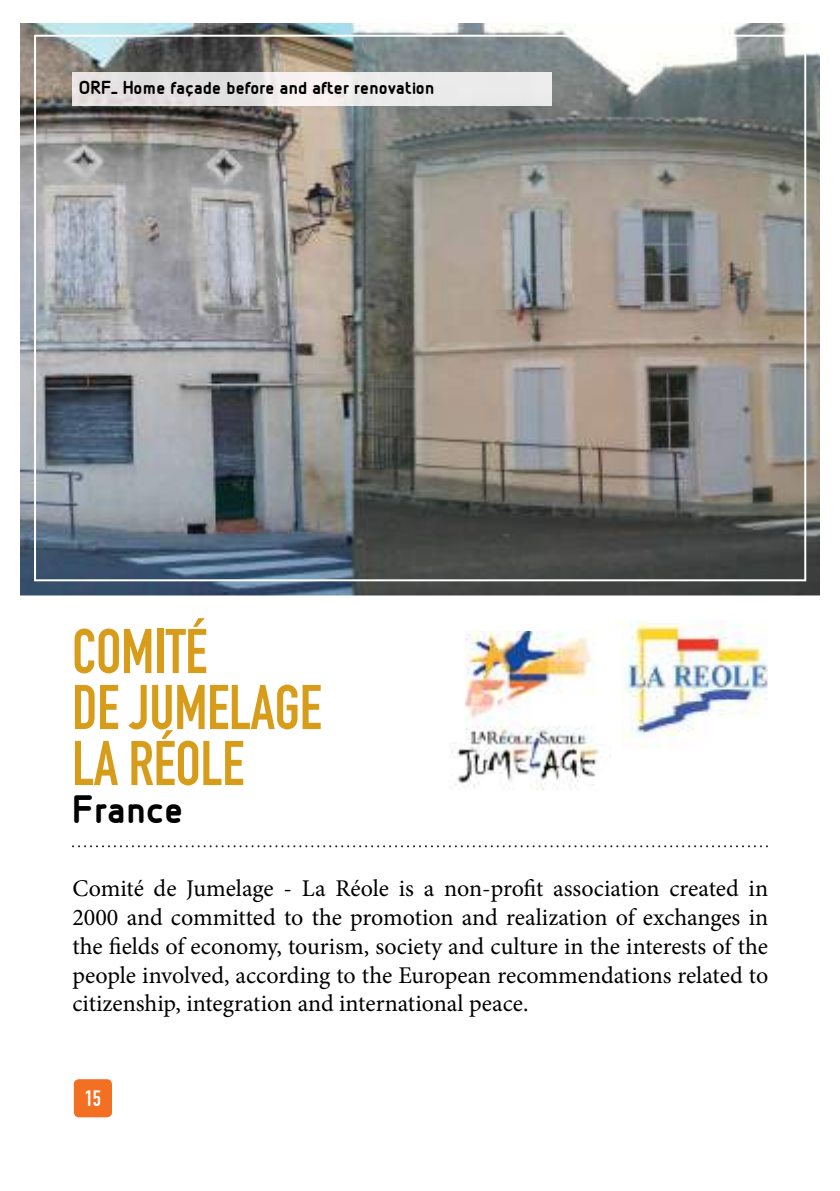
<style>
.page{position:relative;width:840px;height:1191px;background:#fff}
.page>*{position:absolute;margin:0;border:0;box-sizing:border-box;transform-origin:0 0}
.t1{font:62px/56px "DIN Engschrift Std";letter-spacing:-.005em;color:#d89c1b;scale:.96 1}
.t2{font:700 42px "Designio";color:#000}
.t3{font:24px/28.8px "Minion Pro";color:#000;text-align:justify}
.t4{font:22px "DIN Engschrift Std";color:#fff}
.t5{font:700 20px "Designio";color:#000}
</style>
<div class="page">
<img style="left:451px;top:631px;width:148px;height:159px">
<img style="left:20px;top:23px;width:799px;height:572px">
<img style="left:34px;top:35px;width:771px;height:546px">
<div style="left:74px;top:1079px;width:38px;height:38px;background:#f36f21;border-radius:5px"></div>
<img style="left:620px;top:620px;width:147px;height:128px">
<img style="left:72px;top:72px;width:479px;height:33px">
<svg style="left:72px;top:845px;width:695px;height:2px"></svg>
<p class="t5" style="left:79px;top:77px;width:357px">OrF_ home façade before and after renovation</p>
<h1 class="t1" style="left:72px;top:624px;width:261px">COMITÉ<br>DE JUMELAGE<br>LA RÉOLE</h1>
<h2 class="t2" style="left:72px;top:787px;width:113px">France</h2>
<p class="t3" style="left:72px;top:874px;width:697px">Comité de Jumelage - La Réole is a non-profit association created in 2000 and committed to the promotion and realization of exchanges in the fields of economy, tourism, society and culture in the interests of the people involved, according to the European recommendations related to citizenship, integration and international peace.</p>
<p class="t4" style="left:85px;top:1085px;width:18px">15</p>
</div>
